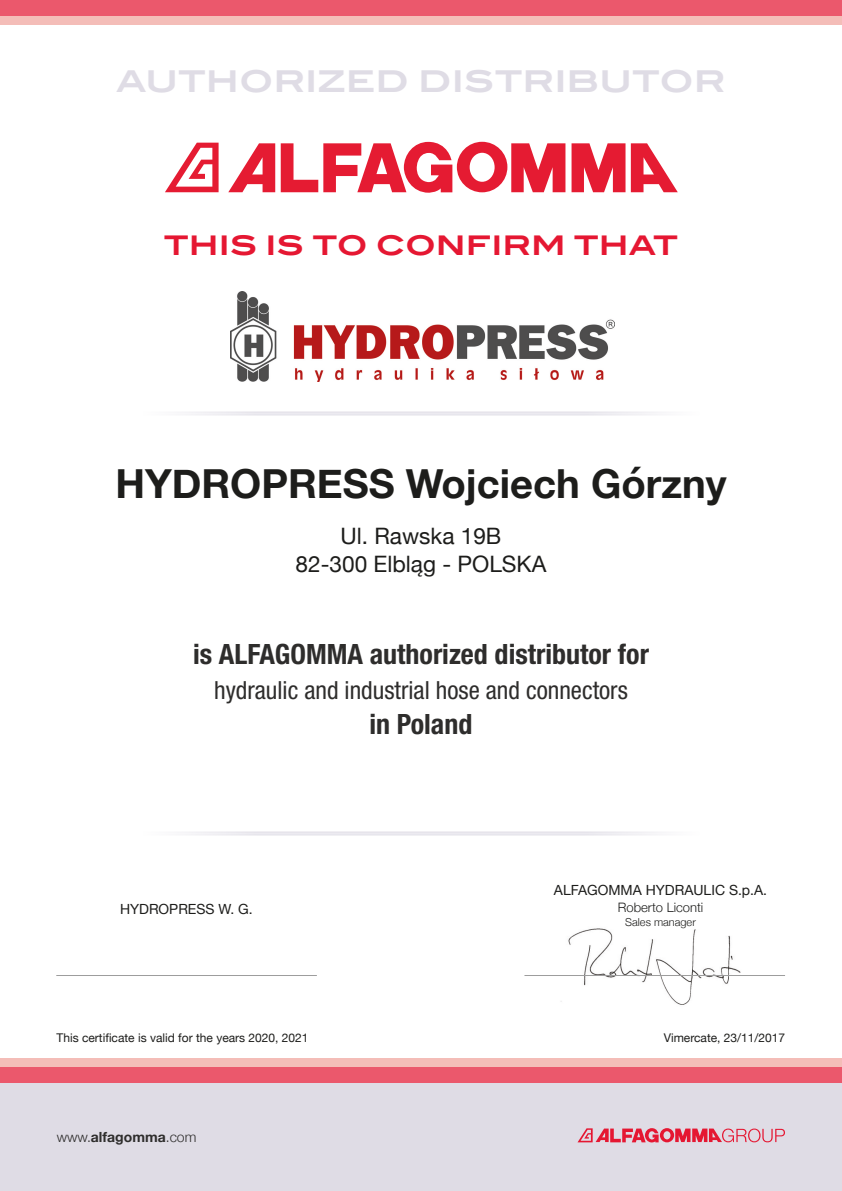
<style>
.page{position:relative;width:842px;height:1191px;background:#fff}
.page>*{position:absolute;margin:0;border:0;box-sizing:border-box;transform-origin:0 0}
.t1{font:700 40px "Helvetica Neue";color:#1d1d1b}
.t2{font:700 30px "Blair ITC Std";color:#dfdce5}
.t3{font:700 condensed 28px "Helvetica Neue LT Std";color:#2e2d2c}
.t4{font:700 27px "Blair ITC Std";color:#e51732}
.t5{font:condensed 25px "Helvetica Neue LT Std";color:#2e2d2c}
.t6{font:22.6px "Helvetica Neue";color:#1d1d1b}
.t7{font:14px "Helvetica Neue";color:#1d1d1b}
.t8{font:700 14px "Helvetica Neue";color:#2e2d2c}
.t9{font:300 13px "Helvetica Neue";color:#1d1d1b}
.t10{font:12px "Helvetica Neue";color:#1d1d1b}
.t11{font:300 11px "Helvetica Neue";color:#1d1d1b}
.s1{font-weight:300}
</style>
<div class="page">
<img style="left:561px;top:928px;width:180px;height:77px">
<hr style="left:56px;top:975px;width:261px;height:1px;background:#9d9d9d">
<div style="left:0;top:1082px;width:842px;height:109px;background:#dfdce5"></div>
<div style="left:0;top:1066px;width:842px;height:16px;background:#eb586c"></div>
<div style="left:0;top:1058px;width:842px;height:8px;background:#f4bdb8"></div>
<div style="left:0;top:0;width:842px;height:16px;background:#eb586c"></div>
<div style="left:0;top:16px;width:842px;height:8px;background:#f4bdb8"></div>
<svg style="left:631px;top:143px;width:47px;height:49px"></svg>
<svg style="left:228px;top:143px;width:47px;height:49px"></svg>
<svg style="left:571px;top:143px;width:54px;height:49px"></svg>
<svg style="left:165px;top:143px;width:54px;height:49px"></svg>
<svg style="left:281px;top:142px;width:284px;height:51px"></svg>
<img style="left:230px;top:291px;width:384px;height:90px">
<svg style="left:577px;top:1128px;width:208px;height:15px"></svg>
<hr style="left:524px;top:975px;width:261px;height:1px;background:#9d9d9d">
<p class="t2" style="left:117px;top:62px;width:610px">AUTHORIZED DISTRIBUTOR</p>
<p class="t4" style="left:164px;top:228px;width:516px">THIS IS TO CONFIRM THAT</p>
<p class="t1" style="left:115px;top:452px;width:613px">HYDROPRESS Wojciech Górzny</p>
<p class="t6" style="left:340px;top:519px;width:162px">Ul. Rawska 19B</p>
<p class="t6" style="left:296px;top:547px;width:252px">82-300 Elbląg - POLSKA</p>
<p class="t3" style="left:193px;top:636px;width:457px">is ALFAGOMMA authorized distributor for</p>
<p class="t5" style="left:214px;top:675px;width:415px">hydraulic and industrial hose and connectors</p>
<p class="t3" style="left:369px;top:706px;width:104px">in Poland</p>
<p class="t7" style="left:120px;top:898px;width:134px">HYDROPRESS W. G.</p>
<p class="t7" style="left:554px;top:879px;width:215px">ALFAGOMMA HYDRAULIC S.p.A.</p>
<p class="t9" style="left:618px;top:897px;width:87px">Roberto Liconti</p>
<p class="t11" style="left:625px;top:913px;width:72px">Sales manager</p>
<p class="t10" style="left:57px;top:1028px;width:254px">This certificate is valid for the years 2020, 2021</p>
<p class="t10" style="left:664px;top:1028px;width:123px">Vimercate, 23/11/2017</p>
<p class="t8" style="left:57px;top:1126px;width:141px"><span class="s1">www.</span>alfagomma<span class="s1">.com</span></p>
</div>
